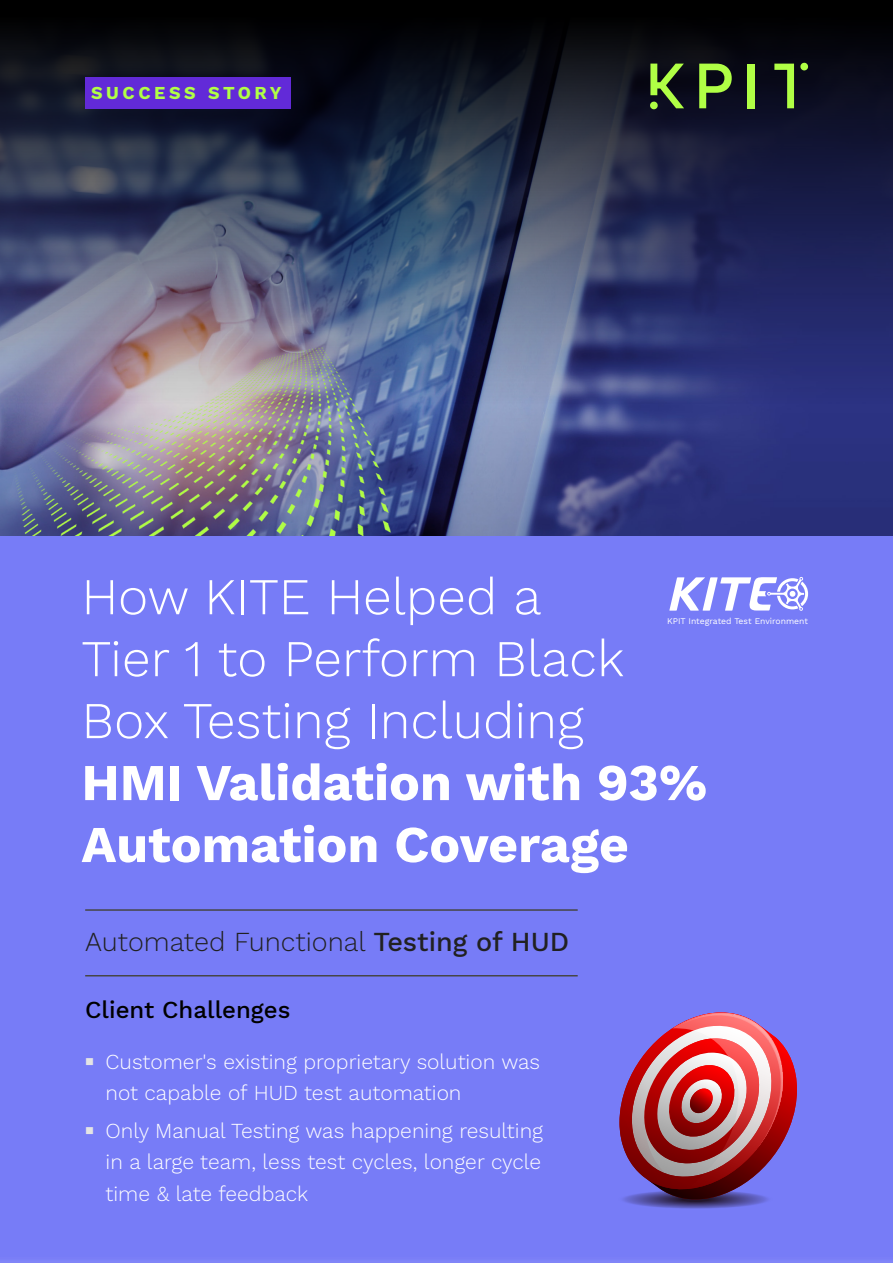
<style>
.page{position:relative;width:893px;height:1263px;background:#fff}
.page>*{position:absolute;margin:0;border:0;box-sizing:border-box;transform-origin:0 0}
.t1{font:300 51.6px/61.9px "Work Sans";color:#fff}
.t2{font:700 51.6px/61.9px "Work Sans";color:#fff}
.t3{font:300 27px "Work Sans";color:#212121}
.t4{font:500 24px "Work Sans";color:#000}
.t5{font:300 21px/31.5px "Work Sans";color:#fff}
.t6{font:700 18px "Work Sans";letter-spacing:.2em;color:#b0ff45}
.t7{font:8.55px "Work Sans";color:#fff}
.s1{font-weight:500}
.s2{color:#e4e4e4}
</style>
<div class="page">
<div style="left:0;top:0;width:893px;height:1262px;background:#777cf7"></div>
<svg style="left:669px;top:577px;width:139px;height:34px"></svg>
<svg style="left:625px;top:1190px;width:141px;height:18px"></svg>
<svg style="left:632px;top:1191px;width:126px;height:16px"></svg>
<svg style="left:634px;top:1191px;width:123px;height:15px"></svg>
<svg style="left:635px;top:1191px;width:120px;height:15px"></svg>
<div style="left:638px;top:1192px;width:115px;height:14px;background:#5655aa;border-radius:50%"></div>
<svg style="left:640px;top:1192px;width:110px;height:14px"></svg>
<div style="left:641px;top:1192px;width:109px;height:13px;background:#5451a2;border-radius:50%"></div>
<div style="left:643px;top:1192px;width:105px;height:13px;background:#4e4b96;border-radius:50%"></div>
<div style="left:644px;top:1192px;width:103px;height:13px;background:#514e9b;border-radius:50%"></div>
<div style="left:646px;top:1193px;width:99px;height:12px;background:#4d4993;border-radius:50%"></div>
<div style="left:646px;top:1193px;width:98px;height:12px;background:#4e4a95;border-radius:50%"></div>
<div style="left:647px;top:1193px;width:97px;height:12px;background:#4c478f;border-radius:50%"></div>
<div style="left:648px;top:1193px;width:95px;height:12px;background:#4a468b;border-radius:50%"></div>
<svg style="left:649px;top:1193px;width:93px;height:12px"></svg>
<div style="left:649px;top:1193px;width:93px;height:11px;background:#4a468c;border-radius:50%"></div>
<div style="left:649px;top:1193px;width:92px;height:11px;background:#474284;border-radius:50%"></div>
<div style="left:651px;top:1193px;width:89px;height:11px;background:#464080;border-radius:50%"></div>
<div style="left:655px;top:1194px;width:81px;height:10px;background:#423c79;border-radius:50%"></div>
<div style="left:655px;top:1194px;width:80px;height:10px;background:#423c78;border-radius:50%"></div>
<div style="left:656px;top:1194px;width:79px;height:10px;background:#413a75;border-radius:50%"></div>
<svg style="left:656px;top:1194px;width:78px;height:10px"></svg>
<div style="left:657px;top:1194px;width:77px;height:9px;background:#3e376e;border-radius:50%"></div>
<div style="left:658px;top:1194px;width:74px;height:9px;background:#3b3468;border-radius:50%"></div>
<div style="left:662px;top:1195px;width:66px;height:8px;background:#383161;border-radius:50%"></div>
<div style="left:664px;top:1195px;width:63px;height:8px;background:#362e5c;border-radius:50%"></div>
<svg style="left:664px;top:1195px;width:62px;height:8px"></svg>
<div style="left:665px;top:1195px;width:61px;height:7px;background:#332b56;border-radius:50%"></div>
<div style="left:670px;top:1196px;width:51px;height:6px;background:#2f2449;border-radius:50%"></div>
<div style="left:672px;top:1196px;width:47px;height:6px;background:#2c2243;border-radius:50%"></div>
<div style="left:672px;top:1196px;width:46px;height:6px;background:#2c2243;border-radius:50%"></div>
<div style="left:673px;top:1196px;width:45px;height:6px;background:#291d3b;border-radius:50%"></div>
<div style="left:673px;top:1196px;width:45px;height:5px;background:#2b2141;border-radius:50%"></div>
<div style="left:674px;top:1196px;width:43px;height:5px;background:#2a1f3d;border-radius:50%"></div>
<div style="left:674px;top:1196px;width:42px;height:5px;background:#291d3b;border-radius:50%"></div>
<div style="left:677px;top:1196px;width:37px;height:5px;background:#22152b;border-radius:50%"></div>
<div style="left:678px;top:1196px;width:35px;height:5px;background:#261a34;border-radius:50%"></div>
<hr style="left:680px;top:1197px;width:31px;height:4px;background:#22152b;border-radius:50%">
<hr style="left:682px;top:1197px;width:27px;height:3px;background:#4b2f2f;border-radius:50%">
<svg style="left:619px;top:1012px;width:178px;height:187px"></svg>
<hr style="left:85px;top:909px;width:493px;height:1px;background:#464646">
<hr style="left:85px;top:974px;width:493px;height:2px;background:#464646">
<img style="left:0;top:410px;width:893px;height:125px">
<img style="left:0;top:0;width:893px;height:410px">
<div style="left:748px;top:64px;width:7px;height:44px;background:#b0ff45"></div>
<svg style="left:774px;top:64px;width:20px;height:44px"></svg>
<svg style="left:699px;top:64px;width:33px;height:44px"></svg>
<svg style="left:650px;top:64px;width:34px;height:45px"></svg>
<svg style="left:800px;top:63px;width:8px;height:7px"></svg>
<div style="left:85px;top:77px;width:206px;height:32px;background:#622ad8"></div>
<p class="t6" style="left:91px;top:79px;width:192px">SUCCESS STORY</p>
<h1 class="t1" style="left:81px;top:564px;width:544px">How KITE Helped a<br>Tier 1 to Perform Black<br>Box Testing Including</h1>
<h1 class="t2" style="left:81px;top:749px;width:627px">HMI Validation with 93%<br>Automation Coverage</h1>
<p class="t7" style="left:667px;top:615px;width:142px">KPIT Integrated Test Environment</p>
<p class="t3" style="left:85px;top:921px;width:486px">Automated Functional <span class="s1">Testing of HUD</span></p>
<p class="t4" style="left:85px;top:991px;width:207px">Client Challenges</p>
<p class="t5" style="left:106px;top:1045px;width:436px;text-indent:-20px"><span class="s2">■</span> Customer's existing proprietary solution was not capable of HUD test automation</p>
<p class="t5" style="left:106px;top:1114px;width:439px;text-align:justify;text-indent:-20px"><span class="s2">■</span> Only Manual Testing was happening resulting in a large team, less test cycles, longer cycle time &amp; late feedback</p>
</div>
